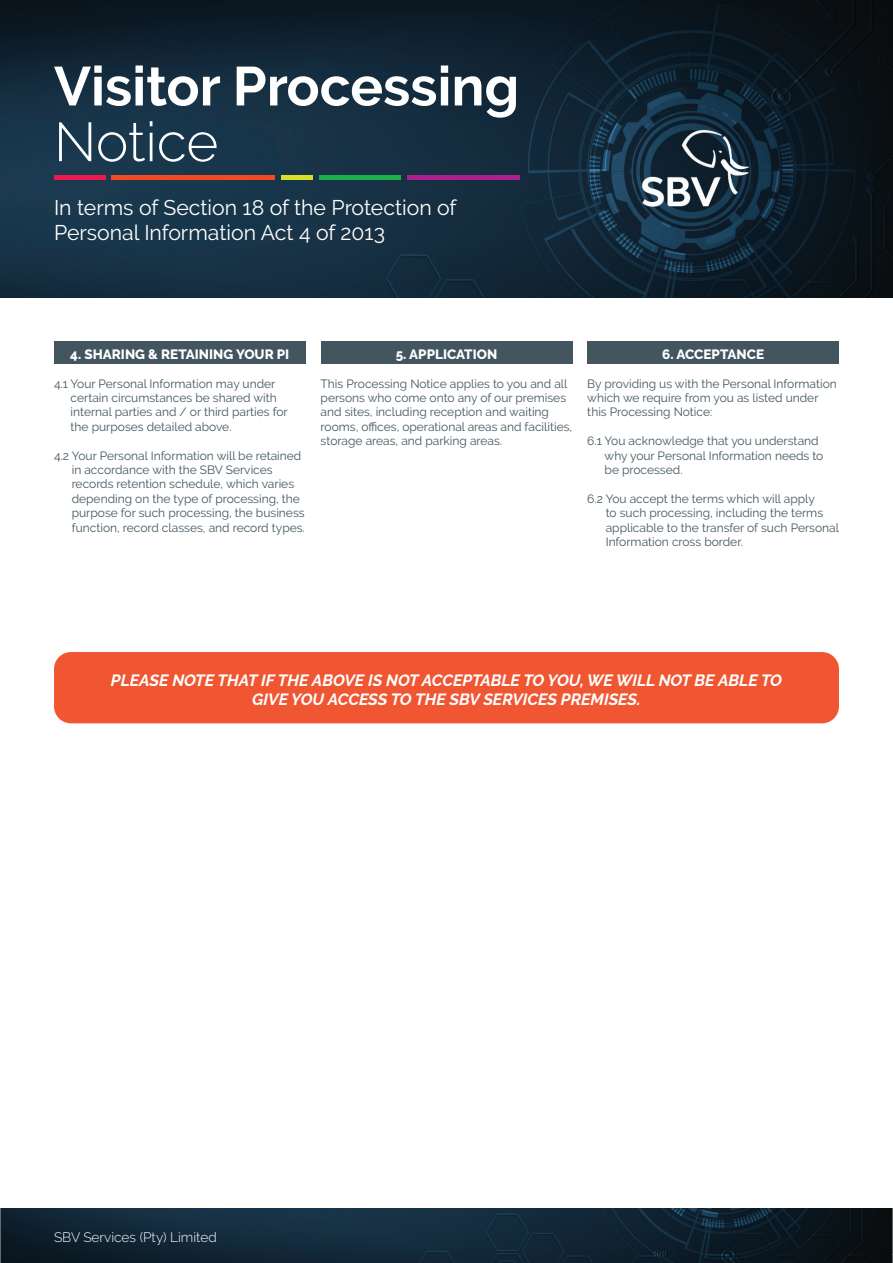
<style>
.page{position:relative;width:893px;height:1263px;background:#fff}
.page>*{position:absolute;margin:0;border:0;box-sizing:border-box;transform-origin:0 0}
.t1{font:700 54.75px "Raleway";color:#fff}
.t2{font:300 54.75px "Raleway";letter-spacing:-.005em;color:#fff}
.t3{font:21.15px/25.5px "Raleway";color:#fff}
.t4{font:italic 700 16.2px/19.5px "Raleway";color:#fff;text-align:center}
.t5{font:300 13.65px "Raleway";color:#fff}
.t6{font:800 13.5px "Raleway";color:#fff}
.t7{font:12px/14.4px "Raleway";color:#435660}
</style>
<div class="page">
<div style="left:54px;top:342px;width:252px;height:22px;background:#435660"></div>
<div style="left:321px;top:342px;width:251px;height:22px;background:#435660"></div>
<div style="left:587px;top:342px;width:252px;height:22px;background:#435660"></div>
<img style="left:0;top:1209px;width:893px;height:54px">
<div style="left:54px;top:652px;width:785px;height:71px;background:#f05632;border-radius:17px"></div>
<img style="left:0;top:0;width:893px;height:298px">
<hr style="left:319px;top:176px;width:82px;height:4px;background:#1caf4b">
<hr style="left:407px;top:176px;width:112px;height:4px;background:#ab208e">
<hr style="left:281px;top:176px;width:32px;height:4px;background:#d5df28">
<hr style="left:54px;top:176px;width:52px;height:4px;background:#ec184f">
<hr style="left:112px;top:176px;width:163px;height:4px;background:#f04924">
<p class="t1" style="left:54px;top:55px;width:467px">Visitor Processing</p>
<p class="t2" style="left:54px;top:110px;width:166px">Notice</p>
<p class="t3" style="left:54px;top:194px;width:404px">In terms of Section 18 of the Protection of<br>Personal Information Act 4 of 2013</p>
<p class="t6" style="left:70px;top:346px;width:221px">4. SHARING &amp; RETAINING YOUR PI</p>
<p class="t7" style="left:71px;top:376px;width:219px;text-indent:-17px">4.1 Your Personal Information may under certain circumstances be shared with internal parties and / or third parties for the purposes detailed above.</p>
<p class="t7" style="left:72px;top:448px;width:235px;text-indent:-18px">4.2 Your Personal Information will be retained in accordance with the SBV Services records retention schedule, which varies depending on the type of processing, the purpose for such processing, the business function, record classes, and record types.</p>
<p class="t6" style="left:396px;top:346px;width:103px">5. APPLICATION</p>
<p class="t7" style="left:321px;top:376px;width:253px">This Processing Notice applies to you and all persons who come onto any of our premises and sites, including reception and waiting rooms, offices, operational areas and facilities, storage areas, and parking areas.</p>
<p class="t6" style="left:662px;top:346px;width:103px">6. ACCEPTANCE</p>
<p class="t7" style="left:587px;top:376px;width:251px">By providing us with the Personal Information which we require from you as listed under this Processing Notice:</p>
<p class="t7" style="left:605px;top:434px;width:220px;text-indent:-17px">6.1 You acknowledge that you understand why your Personal Information needs to be processed.</p>
<p class="t7" style="left:606px;top:491px;width:235px;text-indent:-18px">6.2 You accept the terms which will apply<br>to such processing, including the terms applicable to the transfer of such Personal Information cross border.</p>
<p class="t4" style="left:111px;top:670px;width:673px">PLEASE NOTE THAT IF THE ABOVE IS NOT ACCEPTABLE TO YOU, WE WILL NOT BE ABLE TO<br>GIVE YOU ACCESS TO THE SBV SERVICES PREMISES.</p>
<p class="t5" style="left:54px;top:1229px;width:164px">SBV Services (Pty) Limited</p>
</div>
